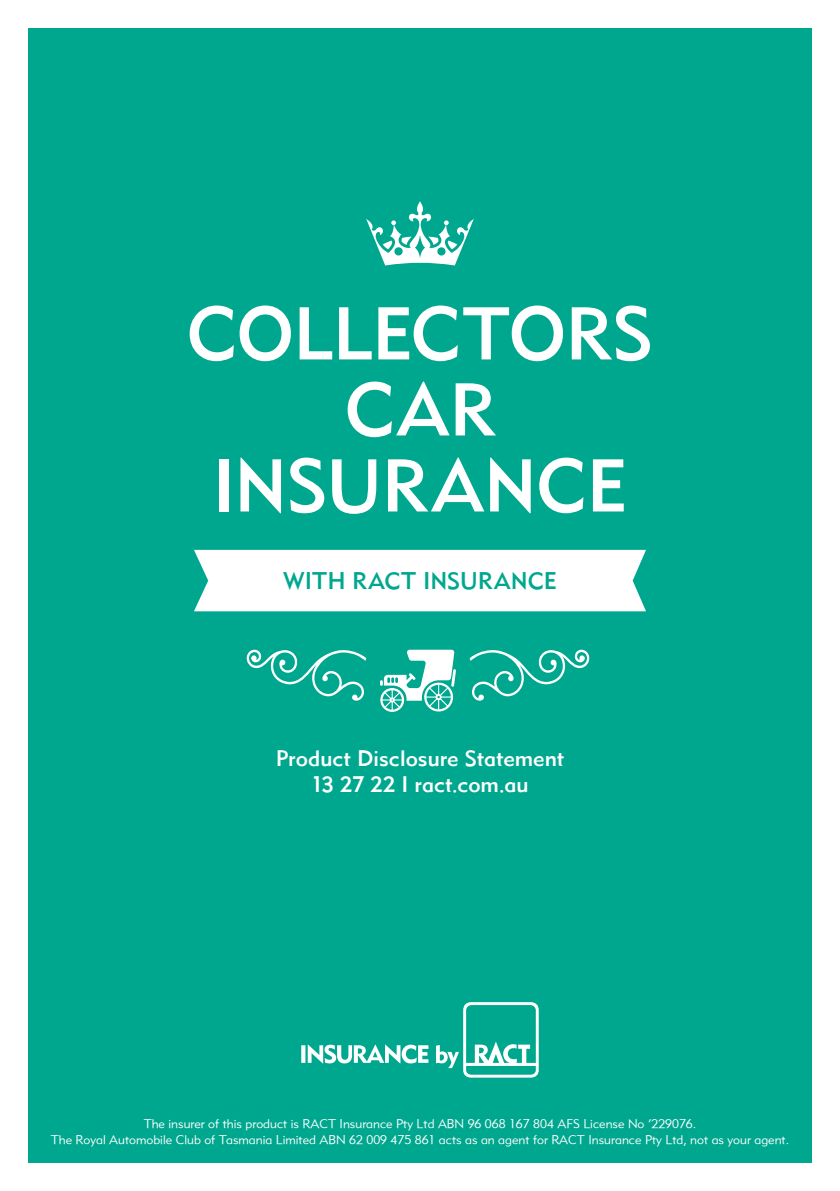
<style>
.page{position:relative;width:840px;height:1191px;background:#fff}
.page>*{position:absolute;margin:0;border:0;box-sizing:border-box;transform-origin:0 0}
.t1{font:74px "Metro Medium LT Two";letter-spacing:-.015em;color:#fff}
.t2{font:23.6px "Metro Medium LT Two";letter-spacing:-.015em;color:#00a78f}
.t3{font:22px "Metro Medium LT Two";color:#fff}
.t4{font:12.4px "Metro Lite LT Two";color:#fff}
</style>
<div class="page">
<div style="left:28px;top:28px;width:783px;height:1134px;background:#00a78f"></div>
<div style="left:194px;top:550px;width:451px;height:61px;background:#fff"></div>
<svg style="left:366px;top:201px;width:107px;height:64px"></svg>
<svg style="left:301px;top:1002px;width:237px;height:75px"></svg>
<svg style="left:246px;top:649px;width:120px;height:51px"></svg>
<svg style="left:469px;top:649px;width:120px;height:51px"></svg>
<svg style="left:380px;top:649px;width:76px;height:63px"></svg>
<p class="t1" style="left:186px;top:288px;width:468px">COLLECTORS</p>
<p class="t1" style="left:344px;top:364px;width:152px">CAR</p>
<p class="t1" style="left:212px;top:440px;width:416px">INSURANCE</p>
<p class="t2" style="left:283px;top:567px;width:275px">WITH RACT INSURANCE</p>
<p class="t3" style="left:275px;top:744px;width:290px">Product Disclosure Statement</p>
<p class="t3" style="left:311px;top:771px;width:219px">13 27 22 I ract.com.au</p>
<p class="t4" style="left:144px;top:1116px;width:554px">The insurer of this product is RACT Insurance Pty Ltd ABN 96 068 167 804 AFS License No ‘229076.</p>
<p class="t4" style="left:51px;top:1132px;width:739px">The Royal Automobile Club of Tasmania Limited ABN 62 009 475 861 acts as an agent for RACT Insurance Pty Ltd, not as your agent.</p>
</div>
